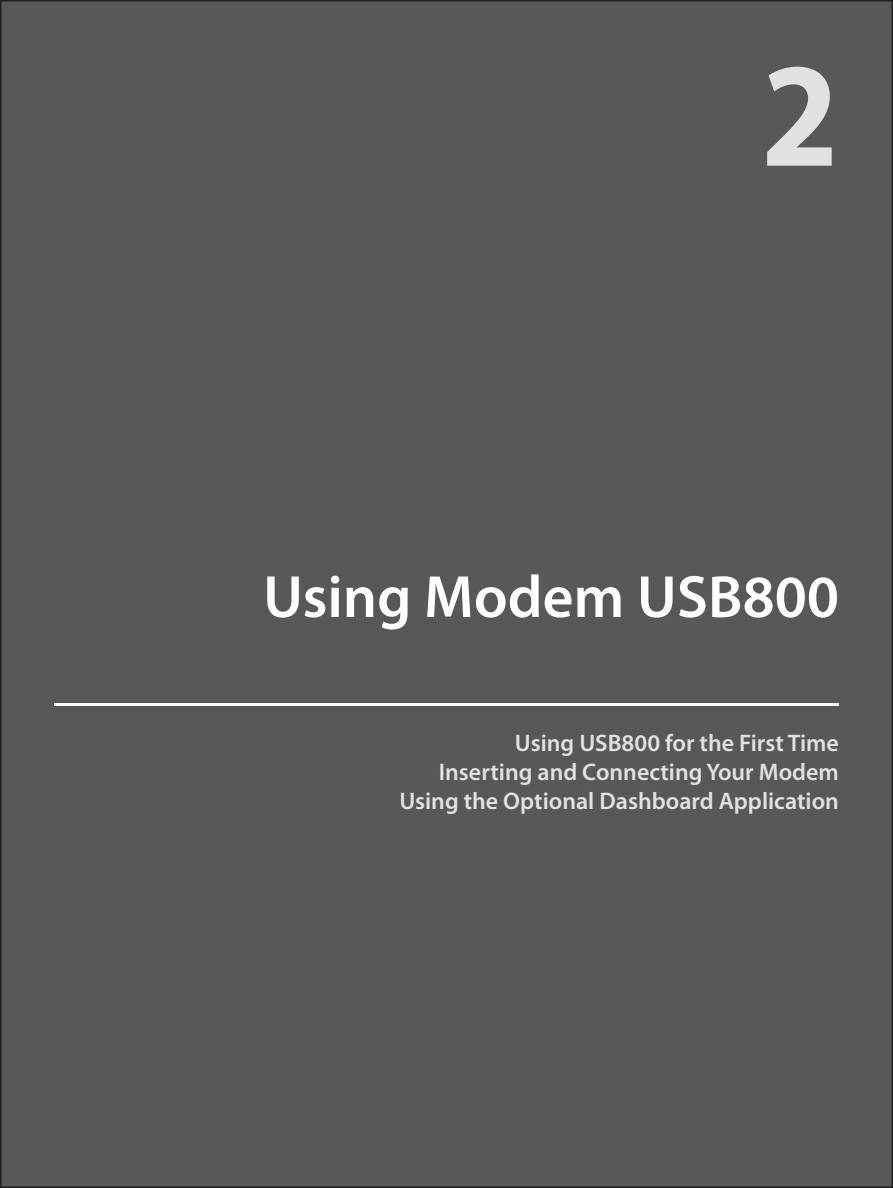
<style>
.page{position:relative;width:893px;height:1188px;background:#fff}
.page>*{position:absolute;margin:0;border:0;box-sizing:border-box;transform-origin:0 0}
.Separator--Chap{font:700 semi-condensed 150px "Myriad Pro";color:#e0e1e3}
.Separator--Chap-titl{font:600 60px "Myriad Pro";color:#fff}
.Separator--Section_H{font:600 24px "Myriad Pro";color:#e0e1e3}
</style>
<div class="page">
<div style="left:1px;top:1px;width:891px;height:1186px;background:#57585a"></div>
<hr style="left:54px;top:703px;width:785px;height:3px;background:#fff">
<p class="Separator--Chap" style="left:762px;top:32px;width:79px">2</p>
<p class="Separator--Chap-titl" style="left:263px;top:559px;width:577px">Using Modem USB800</p>
<p class="Separator--Section_H" style="left:515px;top:728px;width:325px">Using USB800 for the First Time</p>
<p class="Separator--Section_H" style="left:439px;top:756px;width:402px">Inserting and Connecting Your Modem</p>
<p class="Separator--Section_H" style="left:399px;top:785px;width:441px">Using the Optional Dashboard Application</p>
</div>
